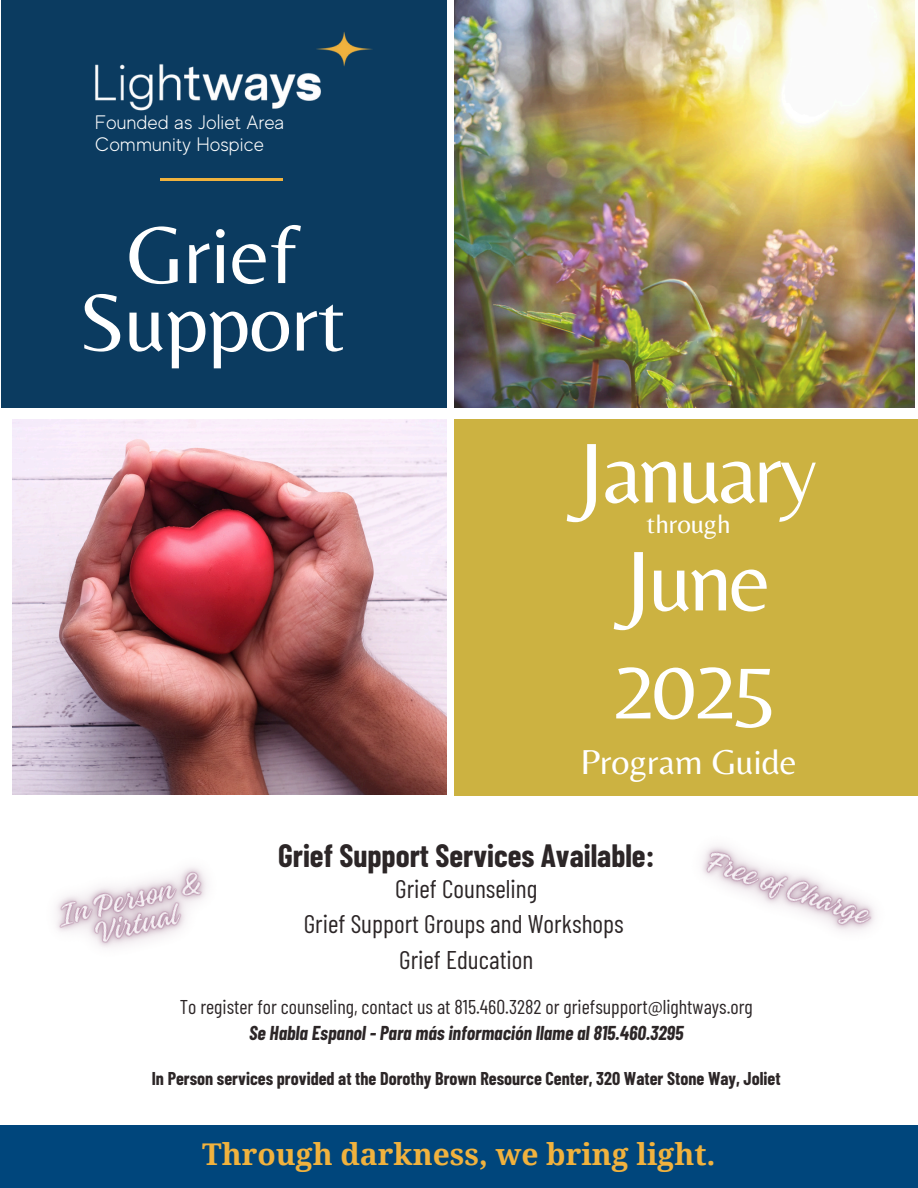
<style>
.page{position:relative;width:918px;height:1188px;background:#fff}
.page>*{position:absolute;margin:0;border:0;box-sizing:border-box;transform-origin:0 0}
.t1{font:88.2px/108px "Belleza";letter-spacing:-.035em;color:#fff;text-align:center}
.t2{font:84px/67.5px "Belleza";color:#fff;text-align:center}
.t3{font:36px "Belleza";color:#fff}
.t4{font:700 31.5px "Barlow Condensed";color:#2c2627}
.t5{font:700 30px "Droid Serif";color:#f0b23e}
.t6{font:27px "Belleza";color:#fff}
.t7{font:25.65px/35.5px "Barlow Condensed";color:#2c2627;text-align:center}
.t8{font:19.95px "Barlow Condensed";color:#2c2627}
.t9{font:italic 700 19.65px "Barlow Condensed";color:#2c2627}
.t10{font:300 19.5px "MADE Evolve Sans";color:#fff}
.t11{font:700 18.15px "Barlow Condensed";color:#2c2627}
</style>
<div class="page">
<div style="left:1px;top:0;width:445px;height:407px;background:#0b3b60"></div>
<div style="left:455px;top:419px;width:463px;height:377px;background:#ccb241"></div>
<hr style="left:161px;top:178px;width:122px;height:3px;background:#f0b23e">
<div style="left:0;top:1125px;width:918px;height:63px;background:#00467c"></div>
<img style="left:95px;top:32px;width:278px;height:79px">
<img style="left:12px;top:419px;width:434px;height:375px">
<img style="left:455px;top:0;width:460px;height:407px">
<img style="left:702px;top:846px;width:173px;height:85px">
<img style="left:56px;top:867px;width:151px;height:81px">
<h2 class="t10" style="left:95px;top:112px;width:191px">Founded as Joliet Area</h2>
<h4 class="t10" style="left:95px;top:133px;width:170px">Community Hospice</h4>
<h1 class="t2" style="left:78px;top:220px;width:269px">Grief<br>Support</h1>
<p class="t1" style="left:571px;top:417px;width:248px">January<br>June<br>2025</p>
<p class="t3" style="left:581px;top:741px;width:218px">Program Guide</p>
<h5 class="t6" style="left:646px;top:508px;width:86px">through</h5>
<p class="t4" style="left:278px;top:835px;width:378px">Grief Support Services Available:</p>
<p class="t7" style="left:304px;top:870px;width:321px">Grief Counseling<br>Grief Support Groups and Workshops<br>Grief Education</p>
<p class="t8" style="left:180px;top:994px;width:575px">To register for counseling, contact us at 815.460.3282 or griefsupport@lightways.org</p>
<p class="t9" style="left:249px;top:1020px;width:436px">Se Habla Espanol - Para más información llame al 815.460.3295</p>
<p class="t11" style="left:152px;top:1067px;width:630px">In Person services provided at the Dorothy Brown Resource Center, 320 Water Stone Way, Joliet</p>
<h1 class="t5" style="left:202px;top:1137px;width:515px">Through darkness, we bring light.</h1>
</div>
